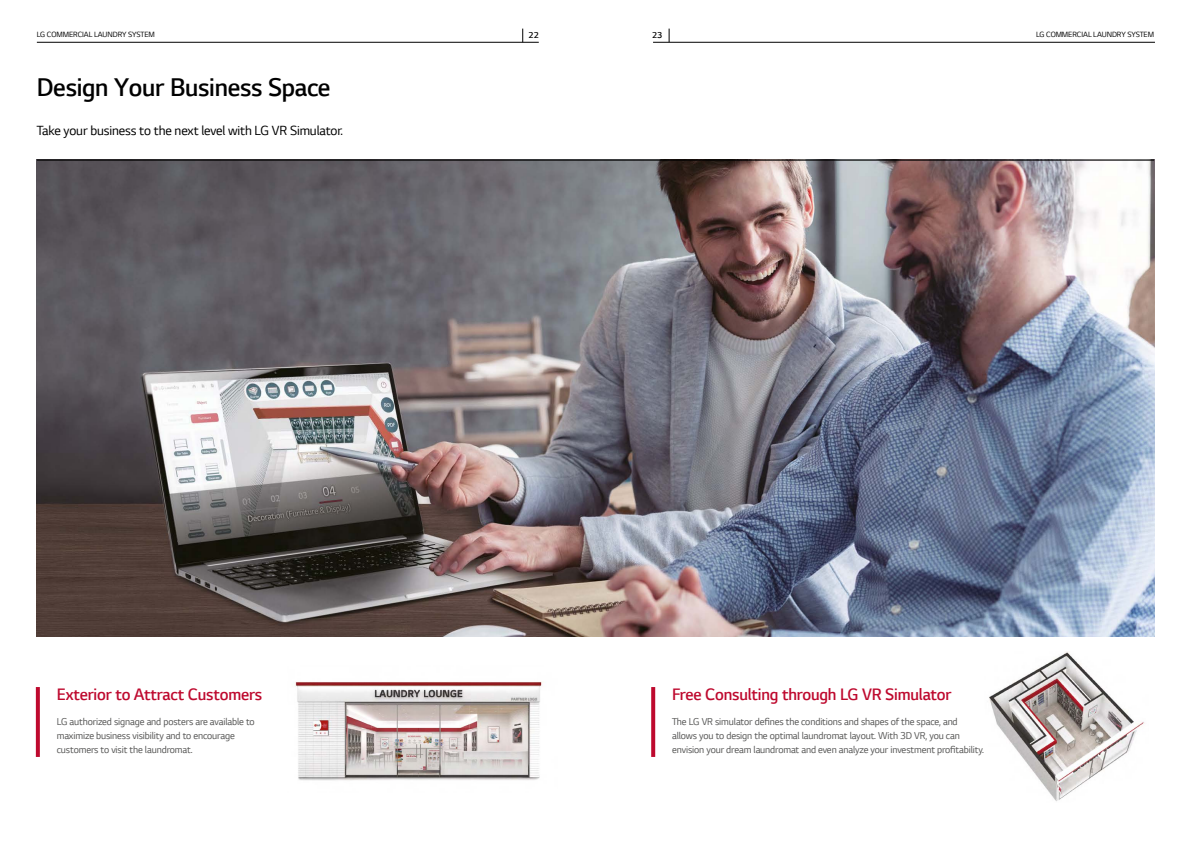
<style>
.page{position:relative;width:1191px;height:842px;background:#fff}
.page>*{position:absolute;margin:0;border:0;box-sizing:border-box;transform-origin:0 0}
.t1{font:600 27px "LG Smart";letter-spacing:-.01em;color:#000}
.t2{font:600 17.5px "LG Smart";letter-spacing:-.01em;color:#be092e}
.t3{font:14px "LG Smart";letter-spacing:-.01em;color:#000}
.t4{font:10.5px/14px "LG Smart";letter-spacing:-.01em;color:#575756}
.t5{font:600 9px "LG Smart";color:#000}
.t6{font:8px "LG Smart";letter-spacing:-.01em;color:#000}
</style>
<div class="page">
<img style="left:989px;top:652px;width:155px;height:149px">
<img style="left:37px;top:161px;width:1117px;height:476px">
<hr style="left:653px;top:42px;width:502px;height:1px;background:#000">
<svg style="left:669px;top:29px;width:1px;height:13px"></svg>
<hr style="left:37px;top:42px;width:502px;height:1px;background:#000">
<svg style="left:522px;top:29px;width:1px;height:13px"></svg>
<img style="left:295px;top:681px;width:247px;height:100px">
<svg style="left:36px;top:687px;width:4px;height:70px"></svg>
<svg style="left:651px;top:687px;width:4px;height:70px"></svg>
<hr style="left:37px;top:159px;width:1117px;height:2px;background:#000">
<p class="t6" style="left:37px;top:29px;width:120px">LG COMMERCIAL LAUNDRY SYSTEM</p>
<p class="t5" style="left:528px;top:29px;width:12px">22</p>
<p class="t5" style="left:652px;top:29px;width:12px">23</p>
<p class="t6" style="left:1036px;top:29px;width:120px">LG COMMERCIAL LAUNDRY SYSTEM</p>
<h1 class="t1" style="left:37px;top:69px;width:295px">Design Your Business Space</h1>
<h3 class="t3" style="left:37px;top:121px;width:307px">Take your business to the next level with LG VR Simulator.</h3>
<h2 class="t2" style="left:672px;top:683px;width:281px">Free Consulting through LG VR Simulator</h2>
<h2 class="t2" style="left:57px;top:683px;width:207px">Exterior to Attract Customers</h2>
<p class="t4" style="left:57px;top:715px;width:199px">LG authorized signage and posters are available to maximize business visibility and to encourage customers to visit the laundromat.</p>
<p class="t4" style="left:672px;top:715px;width:313px">The LG VR simulator defines the conditions and shapes of the space, and allows you to design the optimal laundromat layout. With 3D VR, you can envision your dream laundromat and even analyze your investment profitability.</p>
</div>
